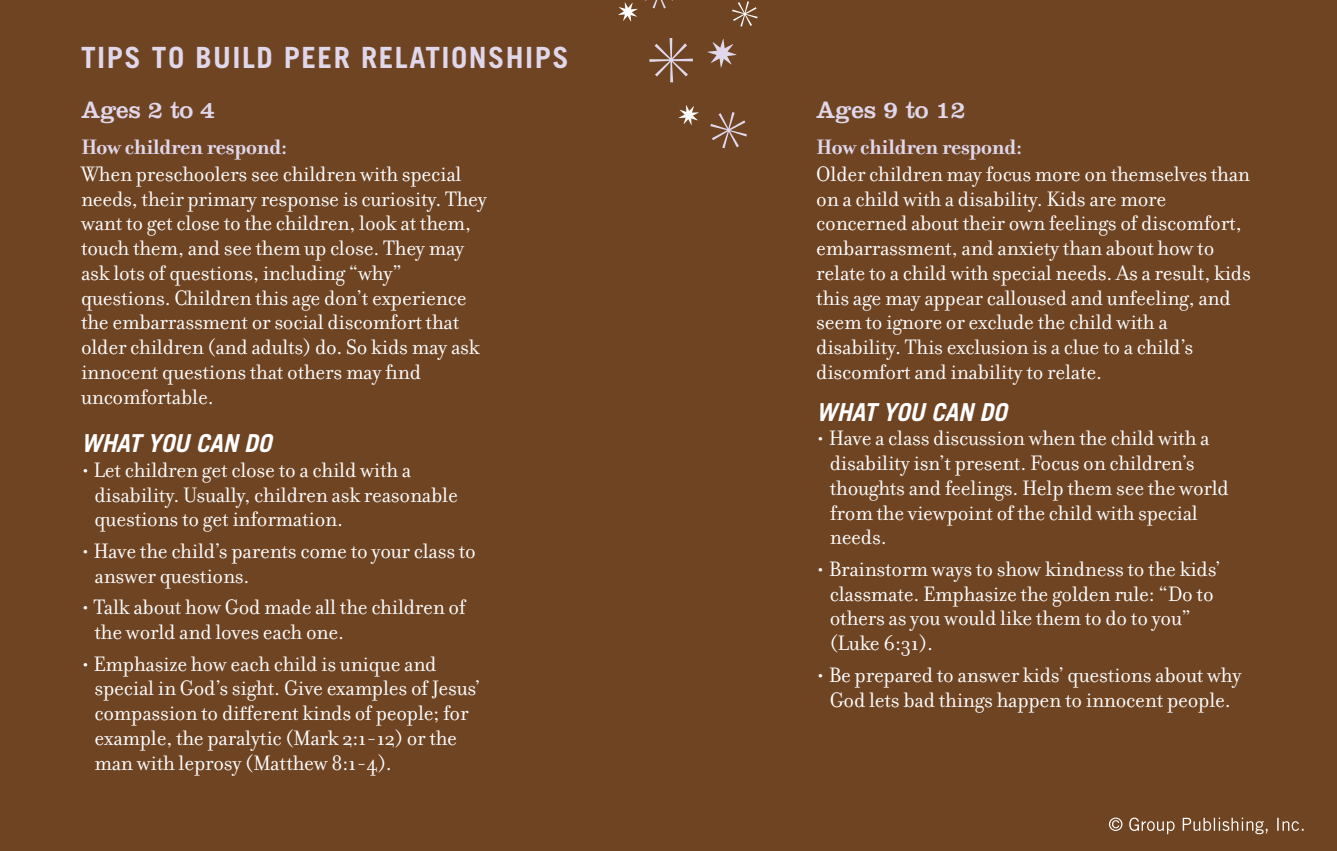
<style>
.page{position:relative;width:1337px;height:851px;background:#fff}
.page>*{position:absolute;margin:0;border:0;box-sizing:border-box;transform-origin:0 0}
.t1{font:700 29.25px "Trade Gothic LT Std";letter-spacing:.05em;color:#e0d7eb}
.t2{font:italic 700 24.75px "Trade Gothic LT Std";letter-spacing:-.01em;color:#fff}
.t3{font:24.75px "Clarendon LT Std";letter-spacing:-.01em;color:#e0d7eb}
.t4{font:22.5px/24.8px "Filosofia OT";letter-spacing:-.01em;color:#fff}
.t5{font:700 22.5px "Filosofia OT";letter-spacing:-.01em;color:#e0d7eb}
</style>
<div class="page">
<div style="left:0;top:0;width:1336px;height:850px;background:#6f4423"></div>
<svg style="left:710px;top:112px;width:37px;height:36px"></svg>
<svg style="left:649px;top:38px;width:44px;height:44px"></svg>
<svg style="left:707px;top:39px;width:29px;height:29px"></svg>
<svg style="left:645px;top:0;width:28px;height:8px"></svg>
<svg style="left:678px;top:105px;width:20px;height:20px"></svg>
<svg style="left:732px;top:1px;width:25px;height:26px"></svg>
<svg style="left:618px;top:2px;width:19px;height:20px"></svg>
<svg style="left:1109px;top:817px;width:194px;height:17px"></svg>
<h1 class="t1" style="left:81px;top:40px;width:489px">TIPS TO BUILD PEER RELATIONSHIPS</h1>
<p class="t3" style="left:81px;top:95px;width:136px">Ages 2 to 4</p>
<p class="t5" style="left:81px;top:133px;width:208px">How children respond:</p>
<p class="t4" style="left:81px;top:162px;width:407px">When preschoolers see children with special needs, their primary response is curiosity. They want to get close to the children, look at them, touch them, and see them up close. They may ask lots of questions, including “why” questions. Children this age don’t experience the embarrassment or social discomfort that older children (and adults) do. So kids may ask innocent questions that others may find uncomfortable.</p>
<p class="t2" style="left:81px;top:428px;width:192px">WHAT YOU CAN DO</p>
<p class="t4" style="left:94px;top:457px;width:365px;text-indent:-14px">• Let children get close to a child with a disability. Usually, children ask reasonable questions to get information.</p>
<p class="t4" style="left:94px;top:538px;width:383px;text-indent:-14px">• Have the child’s parents come to your class to answer questions.</p>
<p class="t4" style="left:94px;top:595px;width:373px;text-indent:-14px">• Talk about how God made all the children of the world and loves each one.</p>
<p class="t4" style="left:94px;top:651px;width:387px;text-indent:-14px">• Emphasize how each child is unique and special in God’s sight. Give examples of Jesus’ compassion to different kinds of people; for example, the paralytic (Mark 2:1-12) or the man with leprosy (Matthew 8:1-4).</p>
<p class="t3" style="left:816px;top:95px;width:151px">Ages 9 to 12</p>
<p class="t5" style="left:816px;top:133px;width:208px">How children respond:</p>
<p class="t4" style="left:816px;top:162px;width:436px">Older children may focus more on themselves than on a child with a disability. Kids are more concerned about their own feelings of discomfort, embarrassment, and anxiety than about how to relate to a child with special needs. As a result, kids this age may appear calloused and unfeeling, and seem to ignore or exclude the child with a disability. This exclusion is a clue to a child’s discomfort and inability to relate.</p>
<p class="t2" style="left:816px;top:396px;width:192px">WHAT YOU CAN DO</p>
<p class="t4" style="left:829px;top:426px;width:401px;text-indent:-14px">• Have a class discussion when the child with a disability isn’t present. Focus on children’s thoughts and feelings. Help them see the world from the viewpoint of the child with special needs.</p>
<p class="t4" style="left:829px;top:556px;width:392px;text-indent:-14px">• Brainstorm ways to show kindness to the kids’ classmate. Emphasize the golden rule: “Do to others as you would like them to do to you” (Luke 6:31).</p>
<p class="t4" style="left:816px;top:662px;width:427px;text-align:center">• Be prepared to answer kids’ questions about why<br>God lets bad things happen to innocent people.</p>
</div>
